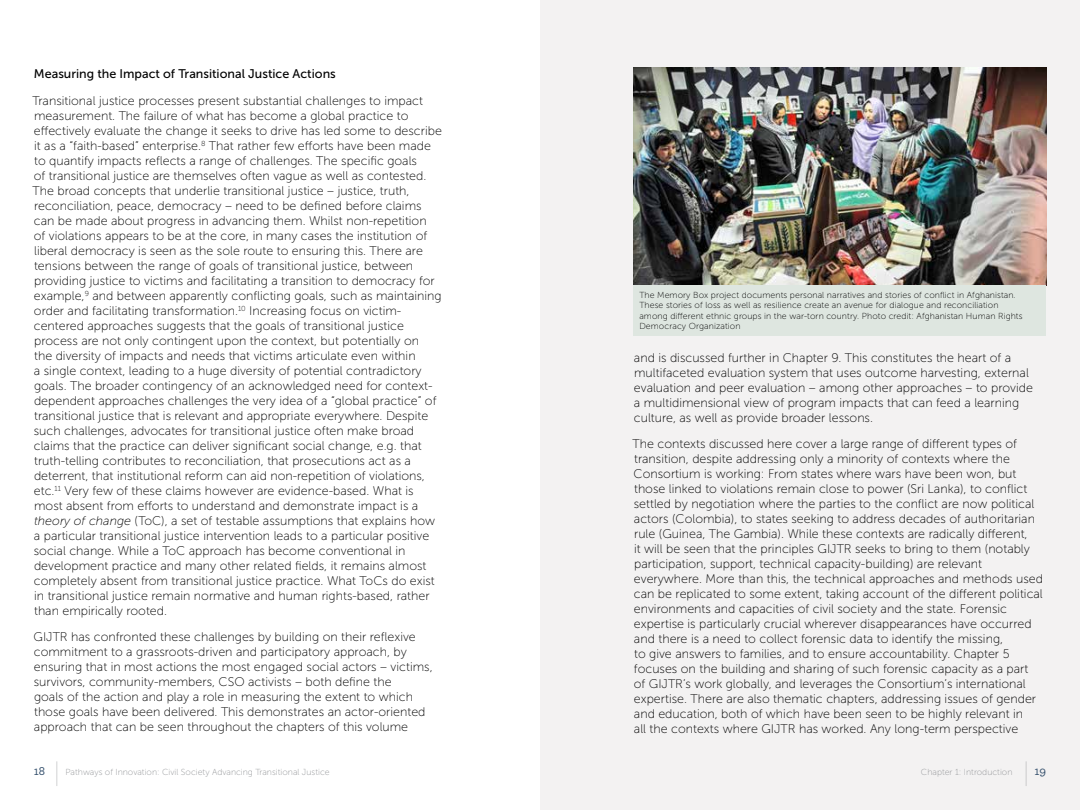
<style>
.page{position:relative;width:1080px;height:810px;background:#fff}
.page>*{position:absolute;margin:0;border:0;box-sizing:border-box;transform-origin:0 0}
.t1{font:26.25px "Museo Sans 100";color:#939598;scale:.33 1}
.t2{font:12.5px/15px "Museo Sans 100";color:#000}
.t3{font:12.5px "Museo Sans 500";color:#000}
.t4{font:500 12.5px "Archer";color:#324e6b}
.t5{font:8.75px/10.5px "Museo Sans 100";letter-spacing:.01em;color:#000}
.t6{font:8.75px "Museo Sans 100";color:#939598}
.s1{font-style:italic}
</style>
<div class="page">
<div style="left:540px;top:0;width:540px;height:810px;background:#f3f2f2"></div>
<img style="left:634px;top:68px;width:412px;height:217px">
<div style="left:634px;top:285px;width:412px;height:50px;background:#dee6e0"></div>
<p class="t3" style="left:34px;top:67px;width:303px">Measuring the Impact of Transitional Justice Actions</p>
<p class="t2" style="left:33px;top:93px;width:411px">Transitional justice processes present substantial challenges to impact measurement. The failure of what has become a global practice to effectively evaluate the change it seeks to drive has led some to describe it as a “faith-based” enterprise.<sup>8</sup> That rather few efforts have been made to quantify impacts reflects a range of challenges. The specific goals<br>of transitional justice are themselves often vague as well as contested.<br>The broad concepts that underlie transitional justice – justice, truth, reconciliation, peace, democracy – need to be defined before claims can be made about progress in advancing them. Whilst non-repetition<br>of violations appears to be at the core, in many cases the institution of liberal democracy is seen as the sole route to ensuring this. There are tensions between the range of goals of transitional justice, between providing justice to victims and facilitating a transition to democracy for example,<sup>9</sup> and between apparently conflicting goals, such as maintaining order and facilitating transformation.<sup>10</sup> Increasing focus on victim&shy;centered approaches suggests that the goals of transitional justice process are not only contingent upon the context, but potentially on<br>the diversity of impacts and needs that victims articulate even within<br>a single context, leading to a huge diversity of potential contradictory goals. The broader contingency of an acknowledged need for context&shy;dependent approaches challenges the very idea of a “global practice” of transitional justice that is relevant and appropriate everywhere. Despite such challenges, advocates for transitional justice often make broad claims that the practice can deliver significant social change, e.g. that truth-telling contributes to reconciliation, that prosecutions act as a deterrent, that institutional reform can aid non-repetition of violations, etc.<sup>11</sup> Very few of these claims however are evidence-based. What is most absent from efforts to understand and demonstrate impact is a <span class="s1">theory of change</span> (ToC), a set of testable assumptions that explains how a particular transitional justice intervention leads to a particular positive social change. While a ToC approach has become conventional in development practice and many other related fields, it remains almost completely absent from transitional justice practice. What ToCs do exist in transitional justice remain normative and human rights-based, rather than empirically rooted.</p>
<p class="t2" style="left:34px;top:629px;width:401px">GIJTR has confronted these challenges by building on their reflexive commitment to a grassroots-driven and participatory approach, by ensuring that in most actions the most engaged social actors – victims, survivors, community-members, CSO activists – both define the<br>goals of the action and play a role in measuring the extent to which those goals have been delivered. This demonstrates an actor-oriented approach that can be seen throughout the chapters of this volume</p>
<p class="t5" style="left:639px;top:289px;width:385px">The Memory Box project documents personal narratives and stories of conflict in Afghanistan.<br>These stories of loss as well as resilience create an avenue for dialogue and reconciliation among different ethnic groups in the war-torn country. Photo credit: Afghanistan Human Rights Democracy Organization</p>
<p class="t2" style="left:634px;top:350px;width:401px">and is discussed further in Chapter 9. This constitutes the heart of a multifaceted evaluation system that uses outcome harvesting, external evaluation and peer evaluation – among other approaches – to provide a multidimensional view of program impacts that can feed a learning culture, as well as provide broader lessons.</p>
<p class="t2" style="left:633px;top:436px;width:412px">The contexts discussed here cover a large range of different types of transition, despite addressing only a minority of contexts where the Consortium is working: From states where wars have been won, but those linked to violations remain close to power (Sri Lanka), to conflict settled by negotiation where the parties to the conflict are now political actors (Colombia), to states seeking to address decades of authoritarian rule (Guinea, The Gambia). While these contexts are radically different,<br>it will be seen that the principles GIJTR seeks to bring to them (notably participation, support, technical capacity-building) are relevant everywhere. More than this, the technical approaches and methods used can be replicated to some extent, taking account of the different political environments and capacities of civil society and the state. Forensic expertise is particularly crucial wherever disappearances have occurred and there is a need to collect forensic data to identify the missing,<br>to give answers to families, and to ensure accountability. Chapter 5 focuses on the building and sharing of such forensic capacity as a part<br>of GIJTR’s work globally, and leverages the Consortium’s international expertise. There are also thematic chapters, addressing issues of gender and education, both of which have been seen to be highly relevant in<br>all the contexts where GIJTR has worked. Any long-term perspective</p>
<p class="t6" style="left:921px;top:768px;width:93px">Chapter 1: Introduction</p>
<p class="t4" style="left:34px;top:762px;width:13px">18</p>
<h1 class="t1" style="left:56px;top:760px;width:9px">|</h1>
<p class="t6" style="left:65px;top:767px;width:266px">Pathways of Innovation: Civil Society Advancing Transitional Justice</p>
<h1 class="t1" style="left:1025px;top:760px;width:9px">|</h1>
<p class="t4" style="left:1035px;top:762px;width:13px">19</p>
</div>
